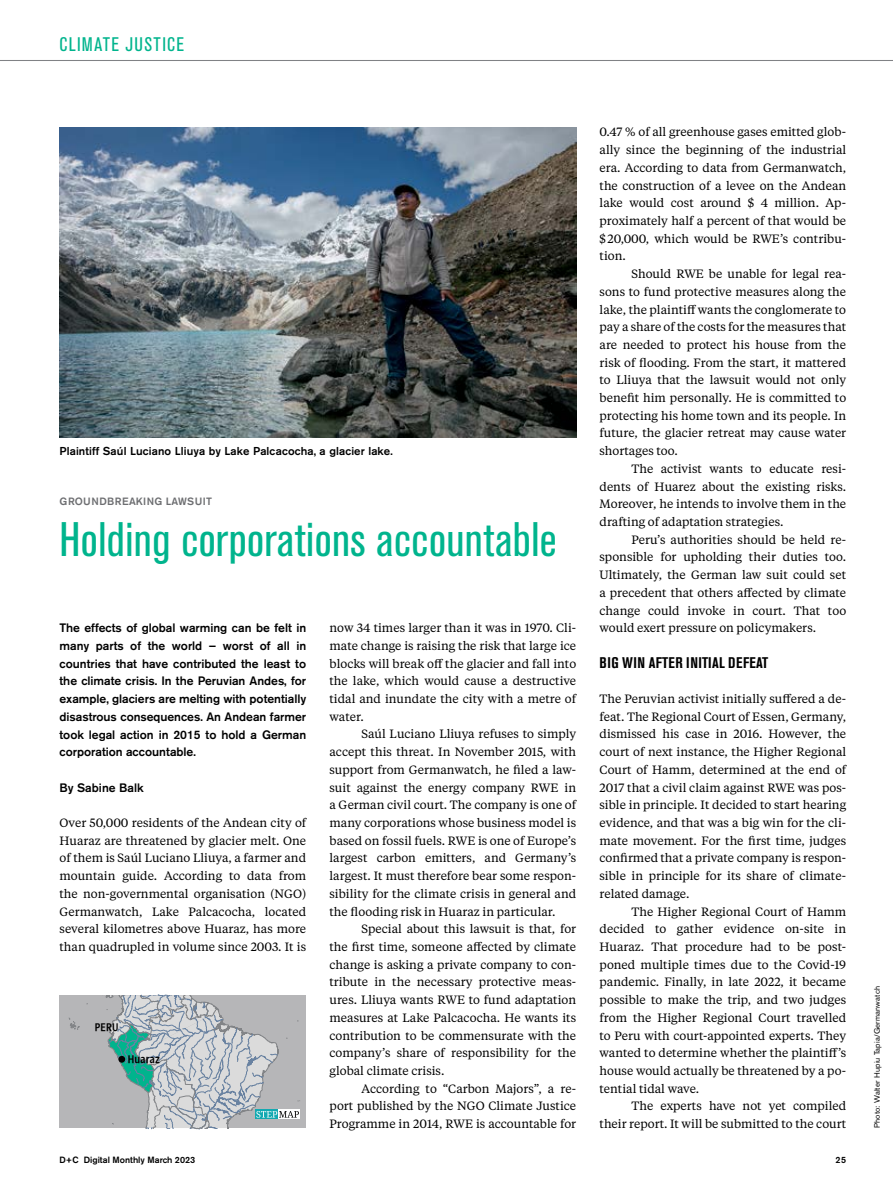
<style>
.page{position:relative;width:893px;height:1191px;background:#fff}
.page>*{position:absolute;margin:0;border:0;box-sizing:border-box;transform-origin:0 0}
.t1{font:condensed 48px "Akzidenz Grotesk BE";letter-spacing:.01em;color:#00b48d}
.t2{font:condensed 19.5px "Akzidenz Grotesk BE";letter-spacing:.065em;color:#00b48d}
.t3{font:700 condensed 15.3px "Akzidenz Grotesk BE";letter-spacing:.02em;color:#000}
.t4{font:500 12.15px/17.7px "Akzidenz Grotesk BE";letter-spacing:-.005em;color:#000;text-align:justify}
.t5{font:12px/17.7px "Tiempos Text";color:#000;text-align:justify}
.t6{font:600 condensed 12px "Dialog";letter-spacing:.015em;color:#000}
.t7{font:500 11.4px "Akzidenz Grotesk BE";letter-spacing:.01em;color:#000}
.t8{font:500 10.5px "Akzidenz Grotesk BE";letter-spacing:.015em;color:#6d6e71}
.t9{font:500 9px "Akzidenz Grotesk BE";color:#000}
.t10{font:7.8px "Akzidenz Grotesk BE";letter-spacing:.02em;color:#000}
</style>
<div class="page">
<hr style="left:0;top:60px;width:893px;height:1px;background:#808285">
<div style="left:60px;top:995px;width:246px;height:133px;background:#b6b6b8"></div>
<svg style="left:69px;top:994px;width:231px;height:135px"></svg>
<div style="left:118px;top:1055px;width:7px;height:7px;background:#000;border-radius:50%"></div>
<img style="left:60px;top:128px;width:516px;height:309px">
<h2 class="t2" style="left:60px;top:33px;width:126px">CLIMATE JUSTICE</h2>
<p class="t7" style="left:60px;top:444px;width:335px">Plaintiff Saúl Luciano Lliuya by Lake Palcacocha, a glacier lake.</p>
<p class="t8" style="left:60px;top:495px;width:154px">GROUNDBREAKING LAWSUIT</p>
<h1 class="t1" style="left:60px;top:512px;width:499px">Holding corporations accountable</h1>
<p class="t4" style="left:60px;top:619px;width:248px">The effects of global warming can be felt in many parts of the world – worst of all in countries that have contributed the least to the climate crisis. In the Peruvian Andes, for example, glaciers are melting with potentially disastrous consequences. An Andean farmer took legal action in 2015 to hold a German corporation accountable.</p>
<p class="t4" style="left:60px;top:778px;width:86px">By Sabine Balk</p>
<p class="t5" style="left:60px;top:813px;width:248px">Over 50,000 residents of the Andean city of Huaraz are threatened by glacier melt. One of them is Saúl Luciano Lliuya, a farmer and mountain guide. According to data from the non-governmental organisation (NGO)<br>Germanwatch, Lake Palcacocha, located several kilometres above Huaraz, has more than quadrupled in volume since 2003. It is</p>
<p class="t6" style="left:95px;top:1020px;width:25px">PERU</p>
<p class="t6" style="left:128px;top:1052px;width:34px">Huaraz</p>
<p class="t5" style="left:330px;top:618px;width:248px">now 34 times larger than it was in 1970. Cli&shy;mate change is raising the risk that large ice blocks will break off the glacier and fall into the lake, which would cause a destructive tidal and inundate the city with a metre of water.</p>
<p class="t5" style="left:330px;top:725px;width:248px;text-indent:32px">Saúl Luciano Lliuya refuses to simply accept this threat. In November 2015, with support from Germanwatch, he filed a law&shy;suit against the energy company RWE in a German civil court. The company is one of many corporations whose business model is based on fossil fuels. RWE is one of Europe’s largest carbon emitters, and Germany’s largest. It must therefore bear some respon&shy;sibility for the climate crisis in general and the flooding risk in Huaraz in particular.</p>
<p class="t5" style="left:330px;top:919px;width:248px;text-indent:32px">Special about this lawsuit is that, for the first time, someone affected by climate change is asking a private company to con&shy;tribute in the necessary protective meas&shy;ures. Lliuya wants RWE to fund adaptation measures at Lake Palcacocha. He wants its contribution to be commensurate with the company’s share of responsibility for the global climate crisis.</p>
<p class="t5" style="left:330px;top:1079px;width:248px;text-indent:32px">According to “Carbon Majors”, a re&shy;port published by the NGO Climate Justice Programme in 2014, RWE is accountable for</p>
<p class="t5" style="left:600px;top:123px;width:248px">0.47 % of all greenhouse gases emitted glob&shy;ally since the beginning of the industrial era. According to data from Germanwatch, the construction of a levee on the Andean lake would cost around $ 4 million. Ap&shy;proximately half a percent of that would be $20,000, which would be RWE’s contribu&shy;tion.</p>
<p class="t5" style="left:600px;top:264px;width:248px;text-indent:32px">Should RWE be unable for legal rea&shy;sons to fund protective measures along the lake, the plaintiff wants the conglomerate to pay a share of the costs for the measures that are needed to protect his house from the risk of flooding. From the start, it mattered to Lliuya that the lawsuit would not only benefit him personally. He is committed to protecting his home town and its people. In future, the glacier retreat may cause water shortages too.</p>
<p class="t5" style="left:600px;top:459px;width:248px;text-indent:32px">The activist wants to educate resi&shy;dents of Huarez about the existing risks.<br>Moreover, he intends to involve them in the drafting of adaptation strategies.</p>
<p class="t5" style="left:600px;top:530px;width:248px;text-indent:32px">Peru’s authorities should be held re&shy;sponsible for upholding their duties too.<br>Ultimately, the German law suit could set a precedent that others affected by climate change could invoke in court. That too would exert pressure on policymakers.</p>
<p class="t3" style="left:600px;top:653px;width:170px">BIG WIN AFTER INITIAL DEFEAT</p>
<p class="t5" style="left:600px;top:689px;width:248px">The Peruvian activist initially suffered a de&shy;feat. The Regional Court of Essen, Germany, dismissed his case in 2016. However, the court of next instance, the Higher Regional Court of Hamm, determined at the end of 2017 that a civil claim against RWE was pos&shy;sible in principle. It decided to start hearing evidence, and that was a big win for the cli&shy;mate movement. For the first time, judges confirmed that a private company is respon&shy;sible in principle for its share of climate&shy;related damage.</p>
<p class="t5" style="left:600px;top:902px;width:248px;text-indent:32px">The Higher Regional Court of Hamm decided to gather evidence on-site in Huaraz. That procedure had to be post&shy;poned multiple times due to the Covid-19 pandemic. Finally, in late 2022, it became possible to make the trip, and two judges from the Higher Regional Court travelled to Peru with court-appointed experts. They wanted to determine whether the plaintiff’s house would actually be threatened by a po&shy;tential tidal wave.</p>
<p class="t5" style="left:600px;top:1096px;width:248px;text-align:right">The experts have not yet compiled<br>their report. It will be submitted to the court</p>
<p class="t9" style="left:60px;top:1154px;width:137px">D+C Digital Monthly March 2023</p>
<p class="t9" style="left:835px;top:1154px;width:12px">25</p>
<p class="t10" style="left:872px;top:1128px;width:143px;rotate:-90deg">Photo: Walter Hupiu Tapia/Germanwatch</p>
</div>
